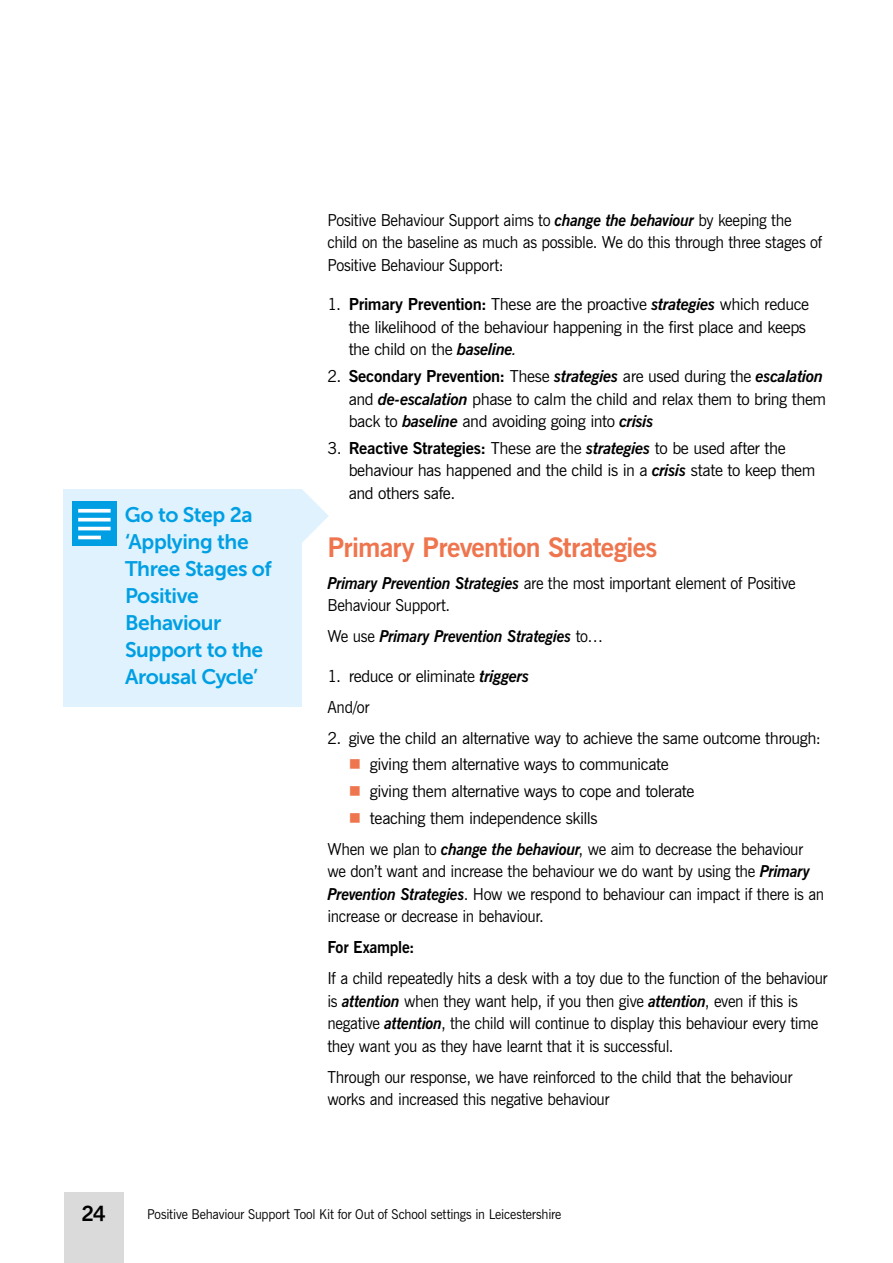
<style>
.page{position:relative;width:893px;height:1263px;background:#fff}
.page>*{position:absolute;margin:0;border:0;box-sizing:border-box;transform-origin:0 0}
.t1{font:700 27px "News Gothic BT";letter-spacing:-.025em;color:#ee754d}
.t2{font:21px/27px "Museo Sans 700";letter-spacing:-.02em;color:#009fe3}
.t3{font:700 21px "News Gothic BT";color:#000}
.t4{font:16.5px/22.5px "News Gothic BT";letter-spacing:-.025em;color:#000;scale:.95 1}
.t5{font:16.5px/22.5px "News Gothic BT";letter-spacing:-.025em;color:#000}
.t6{font:italic 700 16.5px "News Gothic BT";letter-spacing:-.02em;color:#000;scale:.95 1}
.t7{font:700 16.5px "News Gothic BT";letter-spacing:-.015em;color:#000;scale:.95 1}
.t8{font:13.5px "News Gothic BT";letter-spacing:-.01em;color:#000;scale:.95 1}
.s1{font-weight:700;font-style:italic}
.s2{font-weight:700}
.s3{font-style:italic}
.s4{font-weight:400;font-style:normal}
</style>
<div class="page">
<div style="left:64px;top:1192px;width:59px;height:71px;background:#dadada"></div>
<div style="left:64px;top:489px;width:238px;height:217px;background:#dff2fd"></div>
<svg style="left:72px;top:502px;width:44px;height:44px;background:#0aa2e4"></svg>
<svg style="left:78px;top:509px;width:33px;height:4px"></svg>
<hr style="left:78px;top:518px;width:33px;height:3px;background:#fff">
<hr style="left:78px;top:527px;width:33px;height:3px;background:#fff">
<hr style="left:78px;top:536px;width:23px;height:3px;background:#fff">
<svg style="left:302px;top:489px;width:27px;height:54px"></svg>
<p class="t2" style="left:125px;top:501px;width:149px">Go to Step 2a ‘Applying the<br>Three Stages of<br>Positive<br>Behaviour<br>Support to the<br>Arousal Cycle’</p>
<p class="t4" style="left:327px;top:209px;width:522px">Positive Behaviour Support aims to <span class="s1">change the behaviour</span> by keeping the child on the baseline as much as possible. We do this through three stages of<br>Positive Behaviour Support:</p>
<p class="t5" style="left:349px;top:293px;width:462px;text-indent:-21px">1. <span class="s2">Primary Prevention:</span> These are the proactive <span class="s1">strategies</span> which reduce the likelihood of the behaviour happening in the first place and keeps the child on the <span class="s1">baseline</span><span class="s3">.</span></p>
<p class="t5" style="left:349px;top:365px;width:479px;text-indent:-21px">2. <span class="s2">Secondary Prevention:</span> These <span class="s1">strategies</span> are used during the <span class="s1">escalation </span>and <span class="s1">de-escalation</span> phase to calm the child and relax them to bring them back to <span class="s1">baseline</span> and avoiding going into <span class="s1">crisis</span></p>
<p class="t5" style="left:349px;top:437px;width:468px;text-indent:-21px">3. <span class="s2">Reactive Strategies:</span> These are the <span class="s1">strategies</span> to be used after the behaviour has happened and the child is in a <span class="s1">crisis</span> state to keep them and others safe.</p>
<p class="t1" style="left:327px;top:531px;width:332px">Primary Prevention Strategies</p>
<p class="t4" style="left:327px;top:571px;width:495px"><span class="s1">Primary Prevention Strategies</span> are the most important element of Positive<br>Behaviour Support.</p>
<p class="t6" style="left:327px;top:626px;width:292px"><span class="s4">We use</span> Primary Prevention Strategies <span class="s4">to…</span></p>
<p class="t5" style="left:327px;top:660px;width:204px;line-height:31px">1. reduce or eliminate <span class="s1">triggers<br></span>And/or</p>
<p class="t5" style="left:370px;top:724px;width:452px;line-height:26.7px;text-indent:-43px">2. give the child an alternative way to achieve the same outcome through: giving them alternative ways to communicate</p>
<p class="t5" style="left:370px;top:778px;width:326px;line-height:26.7px">giving them alternative ways to cope and tolerate teaching them independence skills</p>
<p class="t4" style="left:327px;top:837px;width:525px">When we plan to <span class="s1">change the behaviour</span>, we aim to decrease the behaviour we don’t want and increase the behaviour we do want by using the <span class="s1">Primary Prevention Strategies</span>. How we respond to behaviour can impact if there is an increase or decrease in behaviour.</p>
<p class="t7" style="left:327px;top:937px;width:93px">For Example:</p>
<p class="t4" style="left:327px;top:967px;width:528px">If a child repeatedly hits a desk with a toy due to the function of the behaviour is <span class="s1">attention</span> when they want help, if you then give <span class="s1">attention</span>, even if this is negative <span class="s1">attention</span>, the child will continue to display this behaviour every time they want you as they have learnt that it is successful.</p>
<p class="t4" style="left:327px;top:1065px;width:491px">Through our response, we have reinforced to the child that the behaviour works and increased this negative behaviour</p>
<p class="t3" style="left:81px;top:1201px;width:26px">24</p>
<p class="t8" style="left:147px;top:1205px;width:438px">Positive Behaviour Support Tool Kit for Out of School settings in Leicestershire</p>
</div>
